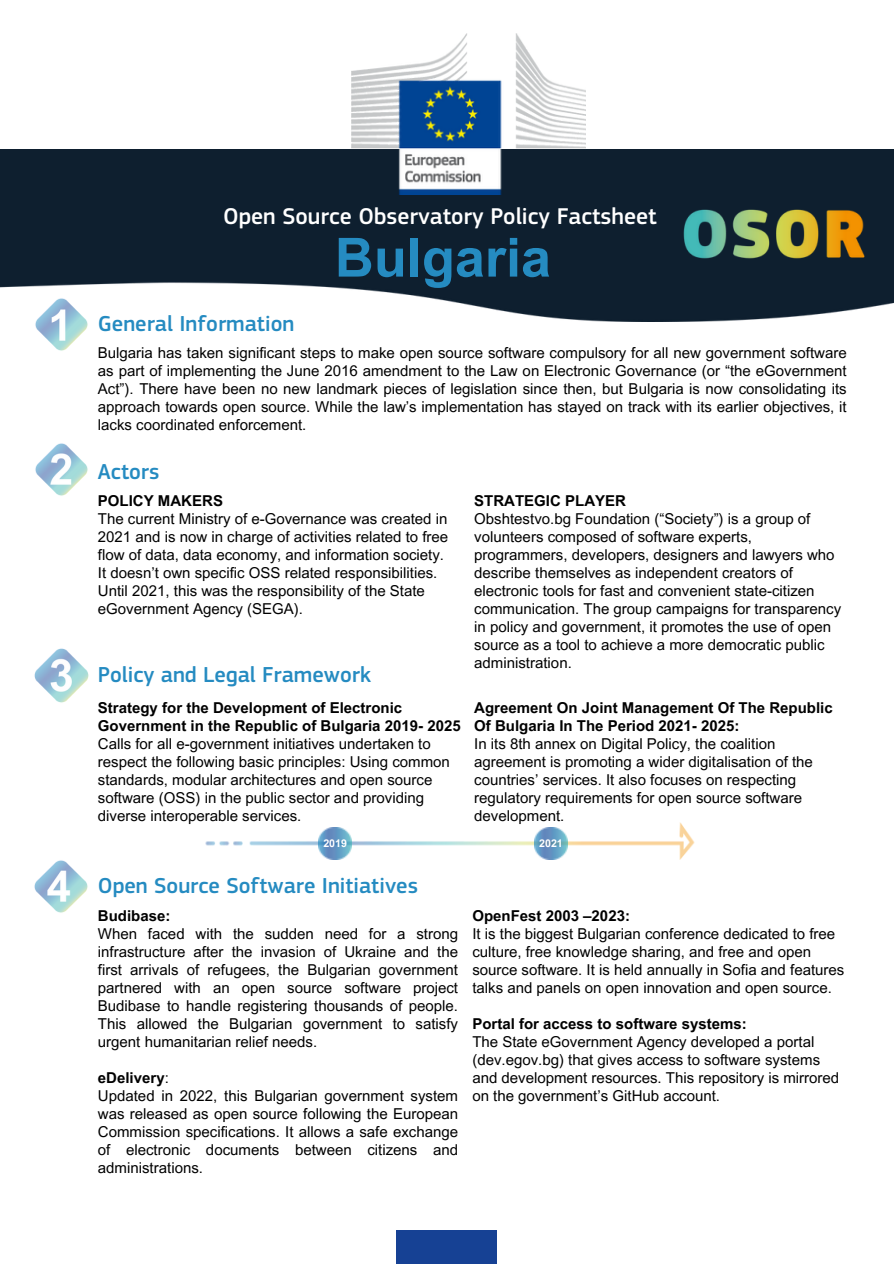
<style>
.page{position:relative;width:894px;height:1264px;background:#fff}
.page>*{position:absolute;margin:0;border:0;box-sizing:border-box;transform-origin:0 0}
.t1{font:700 54px "Arial MT Pro";color:#258bc1}
.t2{font:500 23.7px "EC Square Sans Pro";color:#fff}
.t3{font:500 22.5px "EC Square Sans Pro";color:#258bc1}
.t4{font:15px/18px "Arial MT Pro";color:#000}
.t5{font:700 15px/18px "Arial MT Pro";color:#000}
.t6{font:700 10.65px "Arial MT Pro";color:#fff}
.s1{font-weight:700}
.s2{font-weight:400}
</style>
<div class="page">
<div style="left:396px;top:1230px;width:101px;height:33px;background:#164194"></div>
<img style="left:35px;top:321px;width:53px;height:30px">
<img style="left:35px;top:443px;width:53px;height:53px">
<img style="left:34px;top:648px;width:55px;height:55px">
<img style="left:34px;top:860px;width:54px;height:53px">
<img style="left:0;top:149px;width:893px;height:172px">
<img style="left:352px;top:34px;width:233px;height:161px">
<img style="left:205px;top:822px;width:490px;height:38px">
<img style="left:318px;top:827px;width:33px;height:32px">
<img style="left:681px;top:207px;width:186px;height:54px">
<img style="left:534px;top:827px;width:33px;height:32px">
<p class="t2" style="left:223px;top:202px;width:435px">Open Source Observatory Policy Factsheet</p>
<p class="t1" style="left:335px;top:237px;width:218px">Bulgaria</p>
<p class="t3" style="left:98px;top:310px;width:198px">General Information</p>
<p class="t4" style="left:98px;top:346px;width:750px;text-align:justify">Bulgaria has taken significant steps to make open source software compulsory for all new government software as part of implementing the June 2016 amendment to the Law on Electronic Governance (or “the eGovernment Act”). There have been no new landmark pieces of legislation since then, but Bulgaria is now consolidating its approach towards open source. While the law’s implementation has stayed on track with its earlier objectives, it lacks coordinated enforcement.</p>
<p class="t3" style="left:98px;top:458px;width:63px">Actors</p>
<p class="t5" style="left:98px;top:493px;width:126px">POLICY MAKERS</p>
<p class="t4" style="left:98px;top:511px;width:352px;text-align:justify">The current Ministry of e-Governance was created in 2021 and is now in charge of activities related to free flow of data, data economy, and information society.</p>
<p class="t4" style="left:98px;top:565px;width:341px">It doesn’t own specific OSS related responsibilities.<br>Until 2021, this was the responsibility of the State eGovernment Agency (SEGA).</p>
<p class="t3" style="left:98px;top:661px;width:274px">Policy and Legal Framework</p>
<p class="t4" style="left:98px;top:700px;width:364px"><span class="s1">Strategy for the Development of Electronic Government in the Republic of Bulgaria 2019- 2025<br></span>Calls for all e-government initiatives undertaken to respect the following basic principles: Using common standards, modular architectures and open source software (OSS) in the public sector and providing diverse interoperable services.</p>
<p class="t5" style="left:474px;top:493px;width:153px">STRATEGIC PLAYER</p>
<p class="t4" style="left:474px;top:511px;width:368px">Obshtestvo.bg Foundation (“Society”) is a group of volunteers composed of software experts, programmers, developers, designers and lawyers who describe themselves as independent creators of electronic tools for fast and convenient state-citizen communication. The group campaigns for transparency in policy and government, it promotes the use of open source as a tool to achieve a more democratic public administration.</p>
<p class="t5" style="left:474px;top:700px;width:360px">Agreement On Joint Management Of The Republic<br>Of Bulgaria In The Period 2021- 2025:</p>
<p class="t4" style="left:474px;top:736px;width:340px">In its 8th annex on Digital Policy, the coalition agreement is promoting a wider digitalisation of the countries’ services. It also focuses on respecting regulatory requirements for open source software development.</p>
<p class="t6" style="left:323px;top:839px;width:25px">2019</p>
<p class="t6" style="left:539px;top:839px;width:25px">2021</p>
<p class="t3" style="left:98px;top:872px;width:321px">Open Source Software Initiatives</p>
<p class="t5" style="left:98px;top:908px;width:74px">Budibase:</p>
<p class="t4" style="left:98px;top:926px;width:361px;text-align:justify">When faced with the sudden need for a strong infrastructure after the invasion of Ukraine and the first arrivals of refugees, the Bulgarian government partnered with an open source software project Budibase to handle registering thousands of people.<br>This allowed the Bulgarian government to satisfy urgent humanitarian relief needs.</p>
<p class="t5" style="left:98px;top:1070px;width:72px">eDelivery<span class="s2">:</span></p>
<p class="t4" style="left:98px;top:1088px;width:361px;text-align:justify">Updated in 2022, this Bulgarian government system was released as open source following the European Commission specifications. It allows a safe exchange of electronic documents between citizens and administrations.</p>
<p class="t5" style="left:472px;top:908px;width:159px">OpenFest 2003 –2023:</p>
<p class="t4" style="left:472px;top:926px;width:373px">It is the biggest Bulgarian conference dedicated to free culture, free knowledge sharing, and free and open source software. It is held annually in Sofia and features talks and panels on open innovation and open source.</p>
<p class="t5" style="left:472px;top:1016px;width:276px">Portal for access to software systems:</p>
<p class="t4" style="left:472px;top:1034px;width:368px">The State eGovernment Agency developed a portal (dev.egov.bg) that gives access to software systems and development resources. This repository is mirrored on the government’s GitHub account.</p>
</div>
